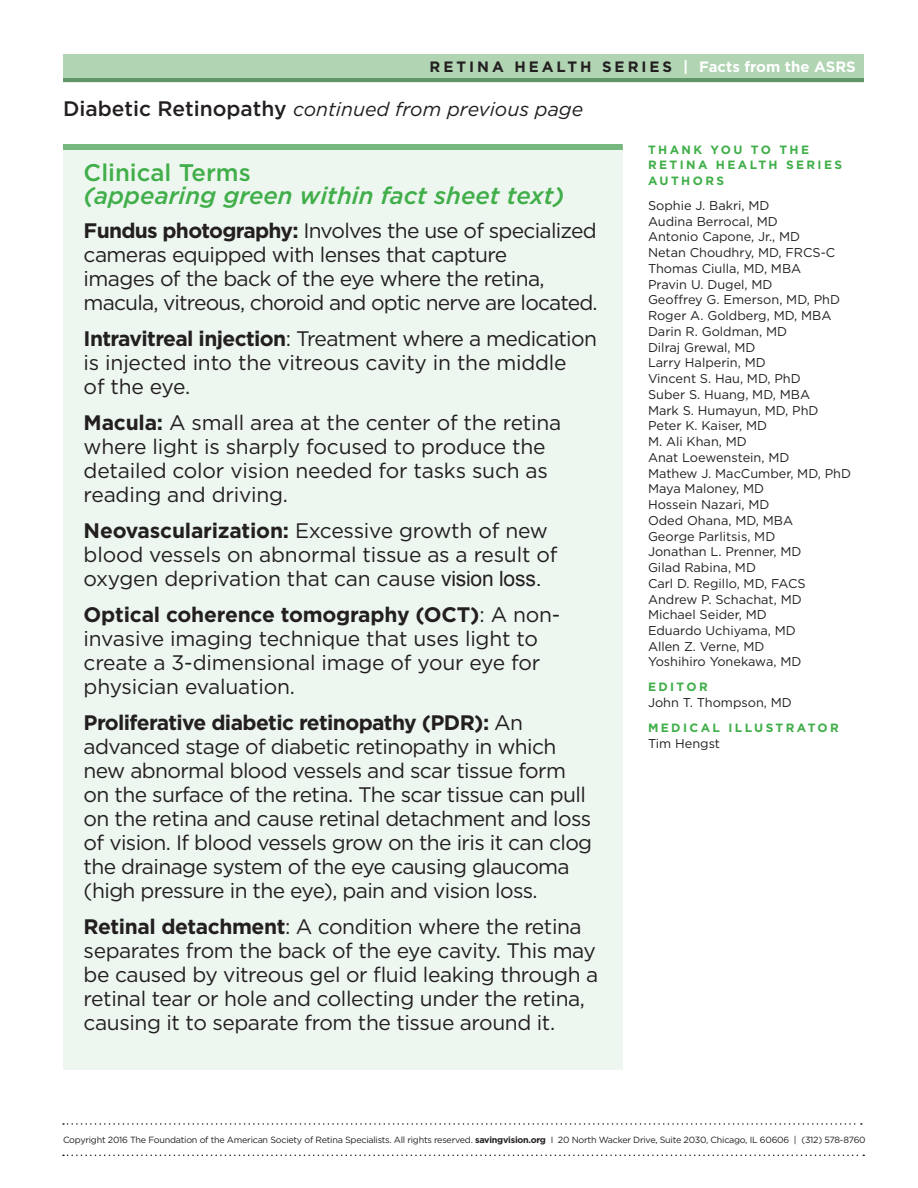
<style>
.page{position:relative;width:918px;height:1188px;background:#fff}
.page>*{position:absolute;margin:0;border:0;box-sizing:border-box;transform-origin:0 0}
.t1{font:italic 500 24px "Gotham";color:#40ae49}
.t2{font:500 24px "Gotham";color:#40ae49}
.t3{font:21px/24px "Gotham";letter-spacing:-.03em;color:#231f20}
.t4{font:21px/24px "Gotham";letter-spacing:-.01em;color:#231f20}
.t5{font:italic 19.5px "Gotham";color:#231f20}
.t6{font:700 15px "Gotham";letter-spacing:.2em;color:#231f20}
.t7{font:12.75px/15.8px "Gotham";color:#231f20}
.t8{font:700 12px/15.8px "Gotham";letter-spacing:.2em;color:#40ae49}
.t9{font:9px "Gotham";letter-spacing:-.025em;color:#231f20}
.s1{color:#fff}
.s2{font-weight:500;font-style:normal;font-size:21px}
.s3{font-weight:700}
.s4{font-family:"Arial"}
</style>
<div class="page">
<div style="left:63px;top:147px;width:560px;height:922px;background:#edf6ef"></div>
<div style="left:63px;top:144px;width:560px;height:6px;background:#76b77f"></div>
<hr style="left:63px;top:78px;width:801px;height:4px;background:#609768">
<div style="left:63px;top:54px;width:801px;height:24px;background:#b1d4b3"></div>
<svg style="left:63px;top:1123px;width:799px;height:2px"></svg>
<svg style="left:63px;top:1155px;width:801px;height:1px"></svg>
<p class="t6" style="left:429px;top:57px;width:428px">RETINA HEALTH SERIES <span class="s1">| Factsfrom the ASRS</span></p>
<p class="t5" style="left:63px;top:96px;width:522px"><span class="s2">Diabetic Retinopathy</span> continued from previous page</p>
<p class="t2" style="left:84px;top:157px;width:169px">Clinical Terms</p>
<p class="t1" style="left:84px;top:179px;width:482px">(appearing green within fact sheet text)</p>
<p class="t3" style="left:84px;top:218px;width:515px"><span class="s3">Fundus photography:</span> Involves the use of specialized cameras equipped with lenses that capture<br>images of the back of the eye where the retina, macula, vitreous, choroid and optic nerve are located.</p>
<p class="t4" style="left:84px;top:326px;width:515px"><span class="s3">Intravitreal injection</span>: Treatment where a medication is injected into the vitreous cavity in the middle<br>of the eye.</p>
<p class="t4" style="left:84px;top:410px;width:479px"><span class="s3">Macula:</span> A small area at the center of the retina where light is sharply focused to produce the detailed color vision needed for tasks such as reading and driving.</p>
<p class="t4" style="left:84px;top:518px;width:475px"><span class="s3">Neovascularization:</span> Excessive growth of new blood vessels on abnormal tissue as a result of oxygen deprivation that can cause <span class="s4">vision loss.</span></p>
<p class="t4" style="left:84px;top:602px;width:478px"><span class="s3">Optical coherence tomography (OCT)</span>: A non&shy;invasive imaging technique that uses light to create a 3-dimensional image of your eye for physician evaluation.</p>
<p class="t3" style="left:84px;top:710px;width:510px"><span class="s3">Proliferative diabetic retinopathy (PDR):</span> An advanced stage of diabetic retinopathy in which new abnormal blood vessels and scar tissue form on the surface of the retina. The scar tissue can pull on the retina and cause retinal detachment and loss of vision. If blood vessels grow on the iris it can clog the drainage system of the eye causing glaucoma (high pressure in the eye), pain and vision loss.</p>
<p class="t3" style="left:84px;top:914px;width:516px"><span class="s3">Retinal detachment</span>: A condition where the retina separates from the back of the eye cavity. This may be caused by vitreous gel or fluid leaking through a retinal tear or hole and collecting under the retina, causing it to separate from the tissue around it.</p>
<p class="t8" style="left:648px;top:141px;width:196px">THANK YOU TO THE<br>RETINA HEALTH SERIES<br>AUTHORS</p>
<p class="t7" style="left:648px;top:197px;width:205px">Sophie J. Bakri, MD<br>Audina Berrocal, MD<br>Antonio Capone, Jr., MD<br>Netan Choudhry, MD, FRCS-C<br>Thomas Ciulla, MD, MBA<br>Pravin U. Dugel, MD<br>Geoffrey G. Emerson, MD, PhD<br>Roger A. Goldberg, MD, MBA<br>Darin R. Goldman, MD<br>Dilraj Grewal, MD<br>Larry Halperin, MD<br>Vincent S. Hau, MD, PhD<br>Suber S. Huang, MD, MBA<br>Mark S. Humayun, MD, PhD<br>Peter K. Kaiser, MD<br>M. Ali Khan, MD<br>Anat Loewenstein, MD<br>Mathew J. MacCumber, MD, PhD<br>Maya Maloney, MD<br>Hossein Nazari, MD<br>Oded Ohana, MD, MBA<br>George Parlitsis, MD<br>Jonathan L. Prenner, MD<br>Gilad Rabina, MD<br>Carl D. Regillo, MD, FACS<br>Andrew P. Schachat, MD<br>Michael Seider, MD<br>Eduardo Uchiyama, MD<br>Allen Z. Verne, MD<br>Yoshihiro Yonekawa, MD</p>
<p class="t8" style="left:648px;top:679px;width:61px">EDITOR</p>
<p class="t7" style="left:648px;top:694px;width:145px">John T. Thompson, MD</p>
<p class="t8" style="left:648px;top:720px;width:192px">MEDICAL ILLUSTRATOR</p>
<p class="t7" style="left:648px;top:735px;width:74px">Tim Hengst</p>
<p class="t9" style="left:63px;top:1134px;width:804px">Copyright 2016 The Foundation of the American Society of Retina Specialists. All rights reserved. <span class="s3">savingvision.org</span> I 20 North Wacker Drive, Suite 2030, Chicago, IL 60606 | (312) 578-8760</p>
</div>
